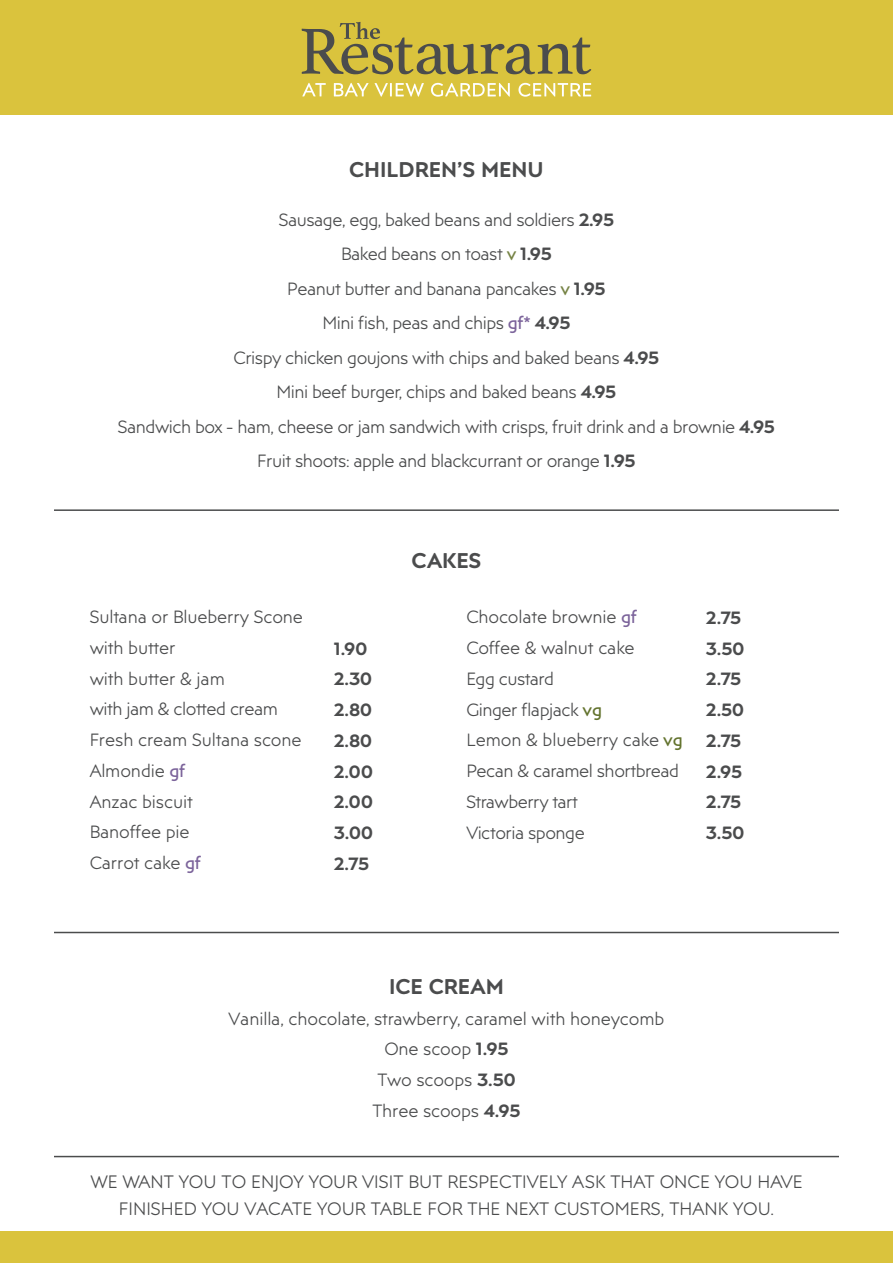
<style>
.page{position:relative;width:893px;height:1263px;background:#fff}
.page>*{position:absolute;margin:0;border:0;box-sizing:border-box;transform-origin:0 0}
.t1{font:600 21.3px "Posterama Text W15";color:#4b4c4d}
.t2{font:300 18px/27px "Posterama Text W07";color:#4b4c4d;text-align:center}
.t3{font:300 17.7px/30.8px "Posterama Text W07";letter-spacing:-.03em;color:#4b4c4d}
.t4{font:300 17.7px "Posterama Text W07";letter-spacing:-.01em;color:#4b4c4d}
.t5{font:600 17.7px "Posterama Text W15";letter-spacing:-.01em;color:#4b4c4d}
.t6{font:600 17.7px/30.8px "Posterama Text W15";letter-spacing:-.03em;color:#4b4c4d}
.s1{font-family:"Posterama Text W15";font-weight:600}
.s2{font-family:"Posterama Text W01";font-weight:400;color:#768345}
.s3{font-family:"Posterama Text W01";font-weight:400;color:#7c649b}
.s4{font-family:"Posterama Text W01";font-weight:400;color:#63732e}
</style>
<div class="page">
<div style="left:0;top:0;width:893px;height:115px;background:#dac33d"></div>
<svg style="left:302px;top:83px;width:289px;height:14px"></svg>
<svg style="left:302px;top:22px;width:289px;height:52px"></svg>
<hr style="left:54px;top:509px;width:785px;height:2px;background:#4b4c4d">
<hr style="left:54px;top:932px;width:785px;height:1px;background:#4b4c4d">
<hr style="left:54px;top:1156px;width:785px;height:1px;background:#4b4c4d">
<div style="left:0;top:1232px;width:893px;height:31px;background:#dac33d"></div>
<p class="t1" style="left:349px;top:156px;width:196px">CHILDREN’S MENU</p>
<p class="t3" style="left:279px;top:204px;width:337px">Sausage, egg, baked beans and soldiers <span class="s1">2.95</span></p>
<p class="t3" style="left:341px;top:239px;width:212px">Baked beans on toast <span class="s2">v</span> <span class="s1">1.95</span></p>
<p class="t3" style="left:287px;top:273px;width:320px">Peanut butter and banana pancakes <span class="s2">v</span> <span class="s1">1.95</span></p>
<p class="t3" style="left:322px;top:308px;width:250px">Mini fish, peas and chips <span class="s3">gf*</span> <span class="s1">4.95</span></p>
<p class="t3" style="left:234px;top:342px;width:427px">Crispy chicken goujons with chips and baked beans <span class="s1">4.95</span></p>
<p class="t3" style="left:276px;top:377px;width:342px">Mini beef burger, chips and baked beans <span class="s1">4.95</span></p>
<p class="t3" style="left:118px;top:411px;width:659px">Sandwich box - ham, cheese or jam sandwich with crisps, fruit drink and a brownie <span class="s1">4.95</span></p>
<p class="t3" style="left:257px;top:446px;width:380px">Fruit shoots: apple and blackcurrant or orange <span class="s1">1.95</span></p>
<p class="t4" style="left:90px;top:606px;width:215px">Sultana or Blueberry Scone</p>
<p class="t4" style="left:90px;top:636px;width:88px">with butter</p>
<p class="t4" style="left:90px;top:667px;width:137px">with butter &amp; jam</p>
<p class="t3" style="left:90px;top:693px;width:190px">with jam &amp; clotted cream</p>
<p class="t4" style="left:90px;top:729px;width:214px">Fresh cream Sultana scone</p>
<p class="t4" style="left:90px;top:760px;width:97px">Almondie <span class="s3">gf</span></p>
<p class="t4" style="left:90px;top:790px;width:105px">Anzac biscuit</p>
<p class="t4" style="left:90px;top:821px;width:101px">Banoffee pie</p>
<p class="t4" style="left:90px;top:852px;width:113px">Carrot cake <span class="s3">gf</span></p>
<p class="t5" style="left:334px;top:637px;width:35px">1.90</p>
<p class="t5" style="left:334px;top:668px;width:40px">2.30</p>
<p class="t5" style="left:334px;top:699px;width:40px">2.80</p>
<p class="t5" style="left:334px;top:730px;width:40px">2.80</p>
<p class="t5" style="left:334px;top:761px;width:41px">2.00</p>
<p class="t5" style="left:334px;top:791px;width:41px">2.00</p>
<p class="t5" style="left:334px;top:822px;width:41px">3.00</p>
<p class="t5" style="left:334px;top:853px;width:37px">2.75</p>
<p class="t1" style="left:412px;top:548px;width:71px">CAKES</p>
<p class="t3" style="left:466px;top:601px;width:218px">Chocolate brownie <span class="s3">gf<br></span>Coffee &amp; walnut cake<br>Egg custard<br>Ginger flapjack <span class="s4">vg<br></span>Lemon &amp; blueberry cake <span class="s4">vg<br></span>Pecan &amp; caramel shortbread<br>Strawberry tart<br>Victoria sponge</p>
<p class="t6" style="left:706px;top:602px;width:40px">2.75<br>3.50<br>2.75<br>2.50<br>2.75<br>2.95<br>2.75<br>3.50</p>
<p class="t1" style="left:389px;top:973px;width:116px">ICE CREAM</p>
<p class="t4" style="left:229px;top:1007px;width:437px">Vanilla, chocolate, strawberry, caramel with honeycomb</p>
<p class="t4" style="left:384px;top:1038px;width:126px">One scoop <span class="s1">1.95</span></p>
<p class="t4" style="left:377px;top:1069px;width:140px">Two scoops <span class="s1">3.50</span></p>
<p class="t4" style="left:372px;top:1100px;width:150px">Three scoops <span class="s1">4.95</span></p>
<p class="t2" style="left:90px;top:1167px;width:714px">WE WANT YOU TO ENJOY YOUR VISIT BUT RESPECTIVELY ASK THAT ONCE YOU HAVE<br>FINISHED YOU VACATE YOUR TABLE FOR THE NEXT CUSTOMERS, THANK YOU.</p>
</div>
